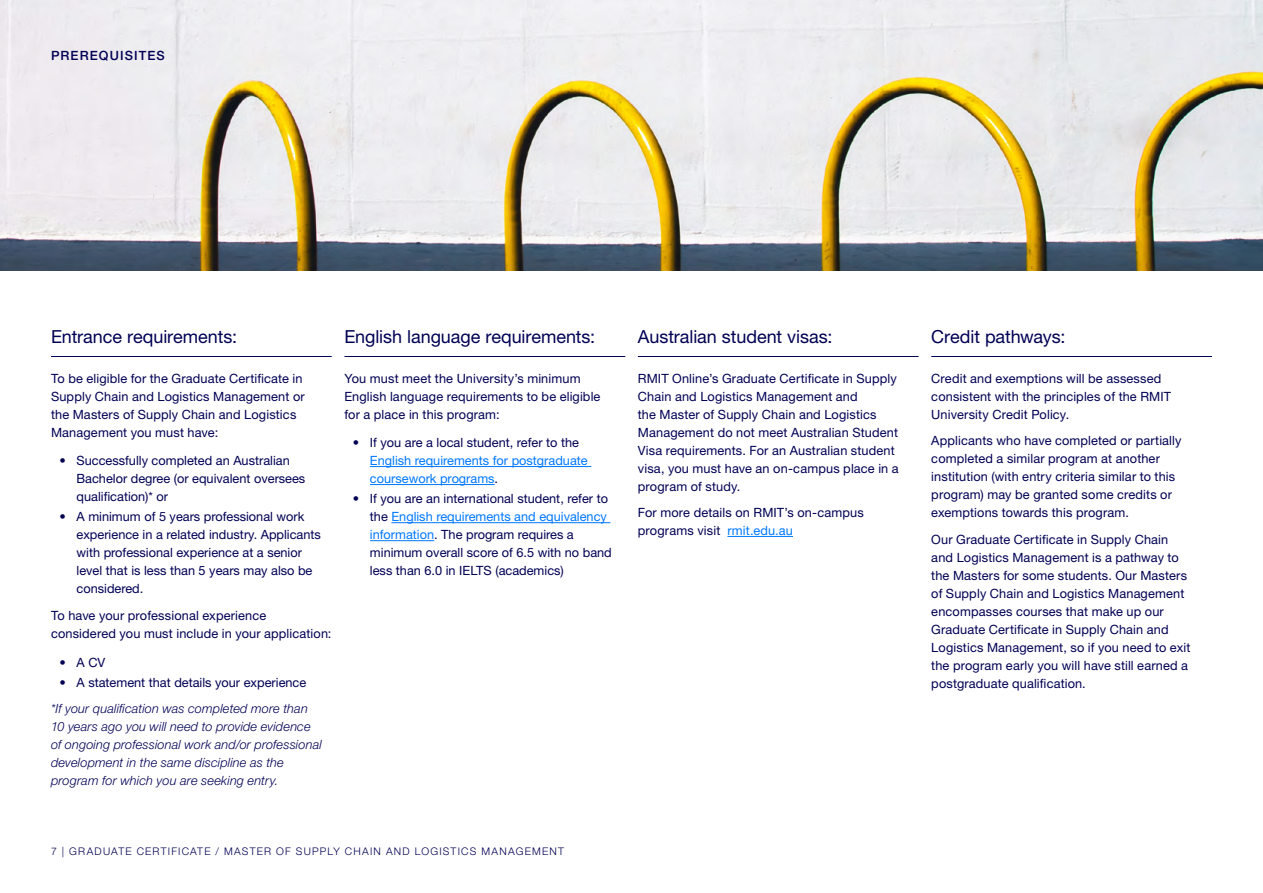
<style>
.page{position:relative;width:1263px;height:893px;background:#fff}
.page>*{position:absolute;margin:0;border:0;box-sizing:border-box;transform-origin:0 0}
.t1{font:18px "Helvetica Neue LT Pro";letter-spacing:-.005em;color:#000054}
.t2{font:12.75px/18px "Helvetica Neue LT Pro";letter-spacing:.01em;color:#000054}
.t3{font:italic 300 12.75px/18px "Helvetica Neue LT Pro";letter-spacing:.01em;color:#000054}
.t4{font:12.75px/18px "Helvetica Neue LT Pro";color:#0078ff}
.t5{font:500 12.75px "Helvetica Neue LT Std";letter-spacing:.09em;color:#000054}
.t6{font:300 10.5px "Helvetica Neue LT Pro";letter-spacing:.115em;color:#000054}
.s1{color:#000054}
.s2{color:#0078ff}
</style>
<div class="page">
<img style="left:0;top:0;width:1263px;height:270px">
<hr style="left:344px;top:356px;width:281px;height:1px;background:#000054">
<hr style="left:370px;top:466px;width:221px;height:1px;background:#0078ff">
<hr style="left:370px;top:484px;width:125px;height:1px;background:#0078ff">
<hr style="left:391px;top:522px;width:219px;height:1px;background:#0078ff">
<hr style="left:370px;top:540px;width:64px;height:1px;background:#0078ff">
<hr style="left:638px;top:356px;width:280px;height:1px;background:#000054">
<hr style="left:727px;top:536px;width:66px;height:1px;background:#0078ff">
<hr style="left:51px;top:356px;width:281px;height:1px;background:#000054">
<hr style="left:931px;top:356px;width:281px;height:1px;background:#000054">
<p class="t5" style="left:51px;top:48px;width:115px">PREREQUISITES</p>
<h1 class="t1" style="left:51px;top:326px;width:187px">Entrance requirements:</h1>
<p class="t2" style="left:51px;top:369px;width:255px">To be eligible for the Graduate Certificate in Supply Chain and Logistics Management or the Masters of Supply Chain and Logistics Management you must have:</p>
<p class="t2" style="left:77px;top:452px;width:230px;text-indent:-17px">• Successfully completed an Australian<br>Bachelor degree (or equivalent oversees qualification)* or</p>
<p class="t2" style="left:77px;top:508px;width:246px;text-indent:-17px">• A minimum of 5 years professional work experience in a related industry. Applicants with professional experience at a senior level that is less than 5 years may also be considered.</p>
<p class="t2" style="left:51px;top:606px;width:282px">To have your professional experience considered you must include in your application:</p>
<p class="t2" style="left:60px;top:653px;width:47px">• A CV</p>
<p class="t2" style="left:60px;top:673px;width:248px">• A statement that details your experience</p>
<p class="t3" style="left:51px;top:699px;width:272px">*If your qualification was completed more than 10 years ago you will need to provide evidence of ongoing professional work and/or professional development in the same discipline as the program for which you are seeking entry.</p>
<h1 class="t1" style="left:344px;top:326px;width:252px">English language requirements:</h1>
<p class="t2" style="left:344px;top:369px;width:258px">You must meet the University’s minimum<br>English language requirements to be eligible for a place in this program:</p>
<p class="t2" style="left:353px;top:434px;width:228px">• If you are a local student, refer to the</p>
<p class="t4" style="left:370px;top:452px;width:219px">English requirements for postgraduate coursework programs<span class="s1">.</span></p>
<p class="t2" style="left:370px;top:490px;width:243px;text-indent:-17px">• If you are an international student, refer to the <span class="s2">English requirements and equivalency information</span>. The program requires a minimum overall score of 6.5 with no band less than 6.0 in IELTS (academics)</p>
<p class="t6" style="left:51px;top:845px;width:514px">7 | GRADUATE CERTIFICATE / MASTER OF SUPPLY CHAIN AND LOGISTICS MANAGEMENT</p>
<h1 class="t1" style="left:638px;top:326px;width:196px">Australian student visas:</h1>
<p class="t2" style="left:638px;top:369px;width:262px">RMIT Online’s Graduate Certificate in Supply Chain and Logistics Management and<br>the Master of Supply Chain and Logistics Management do not meet Australian Student Visa requirements. For an Australian student visa, you must have an on-campus place in a program of study.</p>
<p class="t2" style="left:638px;top:503px;width:227px">For more details on RMIT’s on-campus programs visit <span class="s2">rmit.edu.au</span></p>
<h1 class="t1" style="left:931px;top:326px;width:136px">Credit pathways:</h1>
<p class="t2" style="left:931px;top:369px;width:241px">Credit and exemptions will be assessed consistent with the principles of the RMIT<br>University Credit Policy.</p>
<p class="t2" style="left:931px;top:431px;width:252px">Applicants who have completed or partially completed a similar program at another institution (with entry criteria similar to this program) may be granted some credits or exemptions towards this program.</p>
<p class="t2" style="left:931px;top:530px;width:261px">Our Graduate Certificate in Supply Chain and Logistics Management is a pathway to the Masters for some students. Our Masters of Supply Chain and Logistics Management encompasses courses that make up our Graduate Certificate in Supply Chain and Logistics Management, so if you need to exit the program early you will have still earned a postgraduate qualification.</p>
</div>
